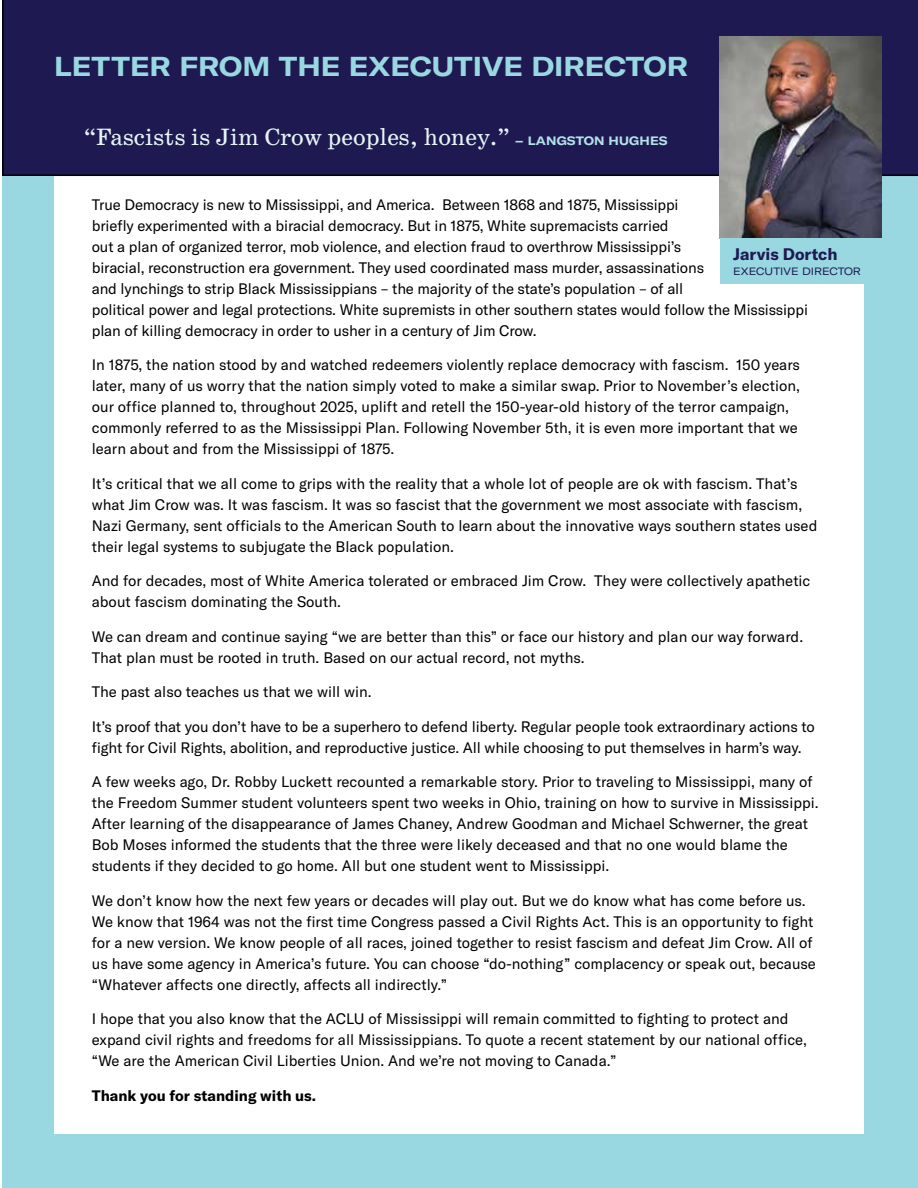
<style>
.page{position:relative;width:918px;height:1188px;background:#fff}
.page>*{position:absolute;margin:0;border:0;box-sizing:border-box;transform-origin:0 0}
.t1{font:700 expanded 27px "GT America";color:#99d8e0}
.t2{font:24px "School";color:#e5f4f5}
.t3{font:700 16.5px "GT America";color:#1e1951}
.t4{font:15px/21px "GT America";color:#000}
.t5{font:700 15px "GT America";color:#000}
.t6{font:expanded 10.5px "GT America";color:#1e1951}
.s1{font-family:"GT America";font-weight:700;font-stretch:expanded;font-size:12px;color:#b3e1e7}
</style>
<div class="page">
<div style="left:864px;top:176px;width:54px;height:1012px;background:#99d8e0"></div>
<div style="left:2px;top:0;width:916px;height:176px;background:#1e1951"></div>
<img style="left:720px;top:36px;width:161px;height:202px">
<div style="left:720px;top:238px;width:161px;height:46px;background:#99d8e0"></div>
<div style="left:2px;top:177px;width:51px;height:1011px;background:#99d8e0"></div>
<div style="left:35px;top:1135px;width:883px;height:53px;background:#99d8e0"></div>
<h1 class="t1" style="left:54px;top:49px;width:636px">LETTER FROM THE EXECUTIVE DIRECTOR</h1>
<h2 class="t2" style="left:84px;top:123px;width:585px">“Fascists is Jim Crow peoples, honey.” <span class="s1">– LANGSTON HUGHES</span></h2>
<p class="t4" style="left:92px;top:194px;width:718px">True Democracy is new to Mississippi, and America. Between 1868 and 1875, Mississippi<br>briefly experimented with a biracial democracy. But in 1875, White supremacists carried<br>out a plan of organized terror, mob violence, and election fraud to overthrow Mississippi’s<br>biracial, reconstruction era government. They used coordinated mass murder, assassinations<br>and lynchings to strip Black Mississippians – the majority of the state’s population – of all<br>political power and legal protections. White supremists in other southern states would follow the Mississippi plan of killing democracy in order to usher in a century of Jim Crow.</p>
<p class="t4" style="left:92px;top:354px;width:710px">In 1875, the nation stood by and watched redeemers violently replace democracy with fascism. 150 years later, many of us worry that the nation simply voted to make a similar swap. Prior to November’s election, our office planned to, throughout 2025, uplift and retell the 150-year-old history of the terror campaign, commonly referred to as the Mississippi Plan. Following November 5th, it is even more important that we learn about and from the Mississippi of 1875.</p>
<p class="t4" style="left:92px;top:473px;width:727px">It’s critical that we all come to grips with the reality that a whole lot of people are ok with fascism. That’s what Jim Crow was. It was fascism. It was so fascist that the government we most associate with fascism, Nazi Germany, sent officials to the American South to learn about the innovative ways southern states used their legal systems to subjugate the Black population.</p>
<p class="t4" style="left:92px;top:570px;width:720px">And for decades, most of White America tolerated or embraced Jim Crow. They were collectively apathetic about fascism dominating the South.</p>
<p class="t4" style="left:92px;top:626px;width:713px">We can dream and continue saying “we are better than this” or face our history and plan our way forward.<br>That plan must be rooted in truth. Based on our actual record, not myths.</p>
<p class="t4" style="left:92px;top:681px;width:281px">The past also teaches us that we will win.</p>
<p class="t4" style="left:92px;top:716px;width:725px">It’s proof that you don’t have to be a superhero to defend liberty. Regular people took extraordinary actions to fight for Civil Rights, abolition, and reproductive justice. All while choosing to put themselves in harm’s way.</p>
<p class="t4" style="left:92px;top:771px;width:728px">A few weeks ago, Dr. Robby Luckett recounted a remarkable story. Prior to traveling to Mississippi, many of the Freedom Summer student volunteers spent two weeks in Ohio, training on how to survive in Mississippi.<br>After learning of the disappearance of James Chaney, Andrew Goodman and Michael Schwerner, the great Bob Moses informed the students that the three were likely deceased and that no one would blame the students if they decided to go home. All but one student went to Mississippi.</p>
<p class="t4" style="left:92px;top:890px;width:726px">We don’t know how the next few years or decades will play out. But we do know what has come before us.<br>We know that 1964 was not the first time Congress passed a Civil Rights Act. This is an opportunity to fight for a new version. We know people of all races, joined together to resist fascism and defeat Jim Crow. All of us have some agency in America’s future. You can choose “do-nothing” complacency or speak out, because “Whatever affects one directly, affects all indirectly.”</p>
<p class="t4" style="left:92px;top:1008px;width:717px">I hope that you also know that the ACLU of Mississippi will remain committed to fighting to protect and expand civil rights and freedoms for all Mississippians. To quote a recent statement by our national office, “We are the American Civil Liberties Union. And we’re not moving to Canada.”</p>
<p class="t5" style="left:92px;top:1086px;width:226px">Thank you for standing with us.</p>
<p class="t3" style="left:733px;top:244px;width:106px">Jarvis Dortch</p>
<p class="t6" style="left:733px;top:265px;width:129px">EXECUTIVE DIRECTOR</p>
</div>
